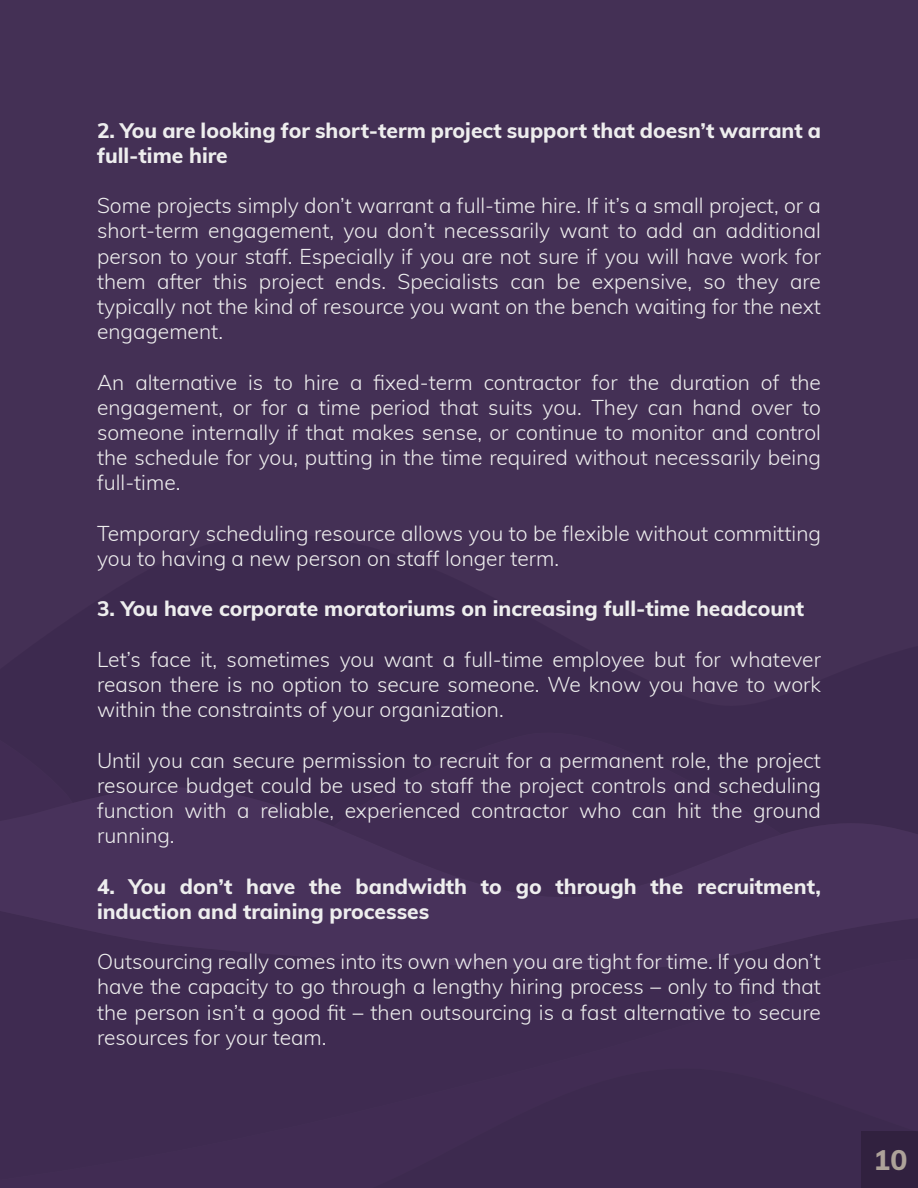
<style>
.page{position:relative;width:918px;height:1188px;background:#fff}
.page>*{position:absolute;margin:0;border:0;box-sizing:border-box;transform-origin:0 0}
.t1{font:800 28.2px "Muli";color:#ada299}
.t2{font:300 21px/25.2px "Muli";color:#eee;text-align:justify}
.t3{font:800 21px/25.2px "Muli";color:#eee}
</style>
<div class="page">
<div style="left:1px;top:0;width:917px;height:1188px;background:#443055"></div>
<div style="left:862px;top:1132px;width:56px;height:56px;background:#31213f"></div>
<p class="t3" style="left:97px;top:117px;width:726px">2. You are looking for short-term project support that doesn’t warrant a full-time hire</p>
<p class="t2" style="left:97px;top:192px;width:726px">Some projects simply don’t warrant a full-time hire. If it’s a small project, or a short-term engagement, you don’t necessarily want to add an additional person to your staff. Especially if you are not sure if you will have work for them after this project ends. Specialists can be expensive, so they are typically not the kind of resource you want on the bench waiting for the next engagement.</p>
<p class="t2" style="left:97px;top:369px;width:726px">An alternative is to hire a fixed-term contractor for the duration of the engagement, or for a time period that suits you. They can hand over to someone internally if that makes sense, or continue to monitor and control the schedule for you, putting in the time required without necessarily being full-time.</p>
<p class="t2" style="left:97px;top:520px;width:725px">Temporary scheduling resource allows you to be flexible without committing you to having a new person on staff longer term.</p>
<p class="t3" style="left:97px;top:595px;width:709px">3. You have corporate moratoriums on increasing full-time headcount</p>
<p class="t2" style="left:97px;top:646px;width:726px">Let’s face it, sometimes you want a full-time employee but for whatever reason there is no option to secure someone. We know you have to work within the constraints of your organization.</p>
<p class="t2" style="left:97px;top:747px;width:726px">Until you can secure permission to recruit for a permanent role, the project resource budget could be used to staff the project controls and scheduling function with a reliable, experienced contractor who can hit the ground running.</p>
<p class="t3" style="left:97px;top:873px;width:726px">4. You don’t have the bandwidth to go through the recruitment, induction and training processes</p>
<p class="t2" style="left:97px;top:948px;width:726px">Outsourcing really comes into its own when you are tight for time. If you don’t have the capacity to go through a lengthy hiring process – only to find that the person isn’t a good fit – then outsourcing is a fast alternative to secure resources for your team.</p>
<h1 class="t1" style="left:873px;top:1139px;width:35px">10</h1>
</div>
